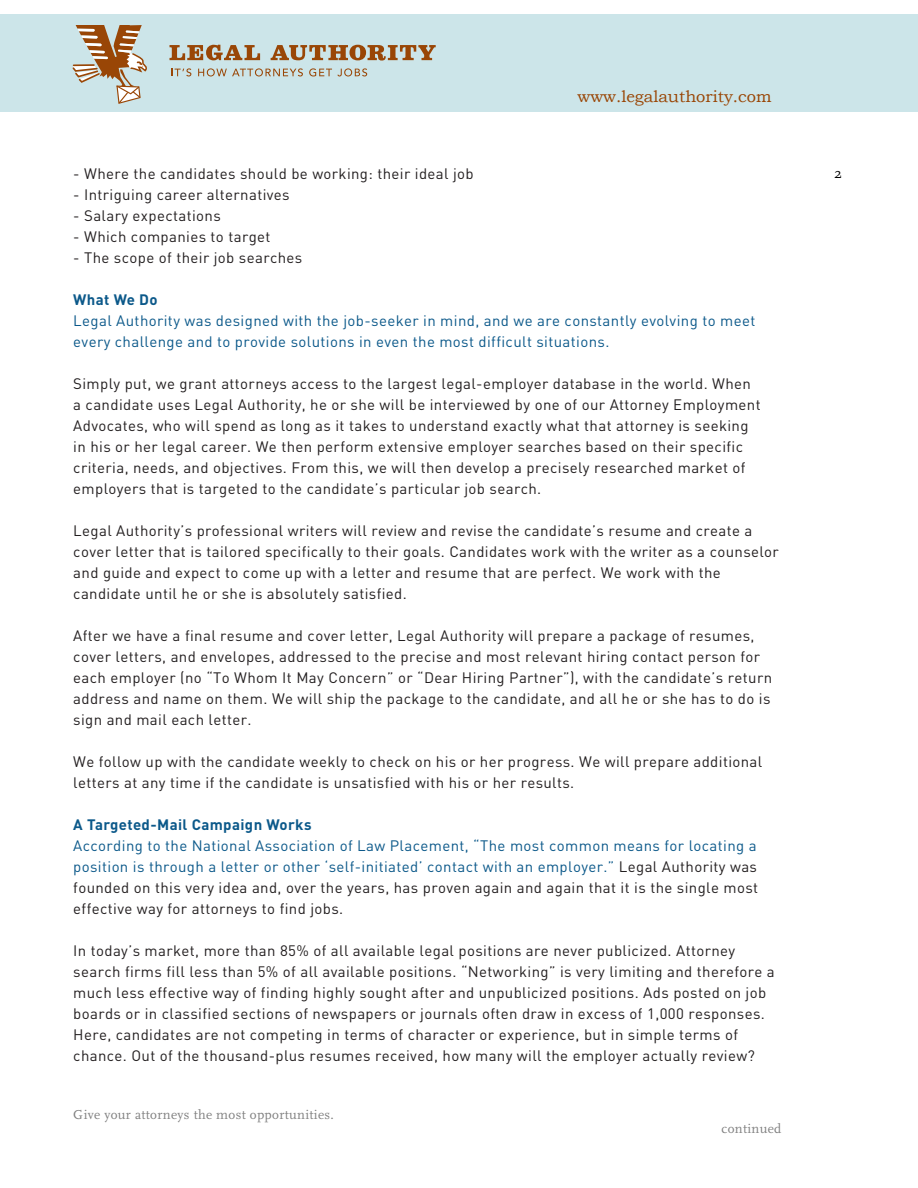
<style>
.page{position:relative;width:918px;height:1188px;background:#fff}
.page>*{position:absolute;margin:0;border:0;box-sizing:border-box;transform-origin:0 0}
.t1{font:16.5px "Bookman Old Style";color:#994606}
.body_text{font:15px/21px "DIN";letter-spacing:.025em;color:#231f20}
.body_text-2{font:15px/21px "DIN";letter-spacing:.025em;color:#0c598a}
.body_text-3{font:700 15px "DIN";letter-spacing:.025em;color:#0c598a}
.t2{font:13.5px "FF Scala";letter-spacing:.025em;color:#808080}
.s1{color:#231f20}
</style>
<div class="page">
<div style="left:0;top:14px;width:918px;height:97px;background:#cce5e9"></div>
<svg style="left:72px;top:25px;width:75px;height:79px"></svg>
<svg style="left:170px;top:45px;width:90px;height:15px"></svg>
<svg style="left:271px;top:45px;width:165px;height:16px"></svg>
<svg style="left:171px;top:68px;width:20px;height:8px"></svg>
<svg style="left:198px;top:68px;width:105px;height:8px"></svg>
<svg style="left:309px;top:68px;width:58px;height:8px"></svg>
<p class="t1" style="left:577px;top:86px;width:196px">www.legalauthority.com</p>
<p class="body_text" style="left:73px;top:162px;width:402px">- Where the candidates should be working: their ideal job</p>
<p class="body_text" style="left:73px;top:183px;width:218px">- Intriguing career alternatives</p>
<p class="body_text" style="left:73px;top:204px;width:149px">- Salary expectations</p>
<p class="body_text" style="left:73px;top:225px;width:199px">- Which companies to target</p>
<p class="body_text" style="left:73px;top:246px;width:231px">- The scope of their job searches</p>
<p class="body_text-3" style="left:73px;top:289px;width:86px">What We Do</p>
<p class="body_text-2" style="left:73px;top:309px;width:684px">Legal Authority was designed with the job-seeker in mind, and we are constantly evolving to meet every challenge and to provide solutions in even the most difficult situations.</p>
<p class="body_text" style="left:73px;top:372px;width:689px">Simply put, we grant attorneys access to the largest legal-employer database in the world. When a candidate uses Legal Authority, he or she will be interviewed by one of our Attorney Employment Advocates, who will spend as long as it takes to understand exactly what that attorney is seeking in his or her legal career. We then perform extensive employer searches based on their specific criteria, needs, and objectives. From this, we will then develop a precisely researched market of employers that is targeted to the candidate’s particular job search.</p>
<p class="body_text" style="left:73px;top:519px;width:707px">Legal Authority’s professional writers will review and revise the candidate’s resume and create a cover letter that is tailored specifically to their goals. Candidates work with the writer as a counselor and guide and expect to come up with a letter and resume that are perfect. We work with the candidate until he or she is absolutely satisfied.</p>
<p class="body_text" style="left:73px;top:624px;width:700px">After we have a final resume and cover letter, Legal Authority will prepare a package of resumes, cover letters, and envelopes, addressed to the precise and most relevant hiring contact person for each employer (no “To Whom It May Concern” or “Dear Hiring Partner”), with the candidate’s return address and name on them. We will ship the package to the candidate, and all he or she has to do is sign and mail each letter.</p>
<p class="body_text" style="left:73px;top:750px;width:691px">We follow up with the candidate weekly to check on his or her progress. We will prepare additional letters at any time if the candidate is unsatisfied with his or her results.</p>
<p class="body_text-3" style="left:73px;top:814px;width:240px">A Targeted-Mail Campaign Works</p>
<p class="body_text-2" style="left:73px;top:834px;width:686px;text-align:justify">According to the National Association of Law Placement, “The most common means for locating a position is through a letter or other ‘self-initiated’ contact with an employer.” <span class="s1">Legal Authority was founded on this very idea and, over the years, has proven again and again that it is the single most effective way for attorneys to find jobs.</span></p>
<p class="body_text" style="left:73px;top:939px;width:703px">In today’s market, more than 85% of all available legal positions are never publicized. Attorney search firms fill less than 5% of all available positions. “Networking” is very limiting and therefore a much less effective way of finding highly sought after and unpublicized positions. Ads posted on job boards or in classified sections of newspapers or journals often draw in excess of 1,000 responses.<br>Here, candidates are not competing in terms of character or experience, but in simple terms of chance. Out of the thousand-plus resumes received, how many will the employer actually review?</p>
<p class="t2" style="left:73px;top:1107px;width:262px">Give your attorneys the most opportunities.</p>
<p class="t2" style="left:722px;top:1121px;width:61px">continued</p>
</div>
